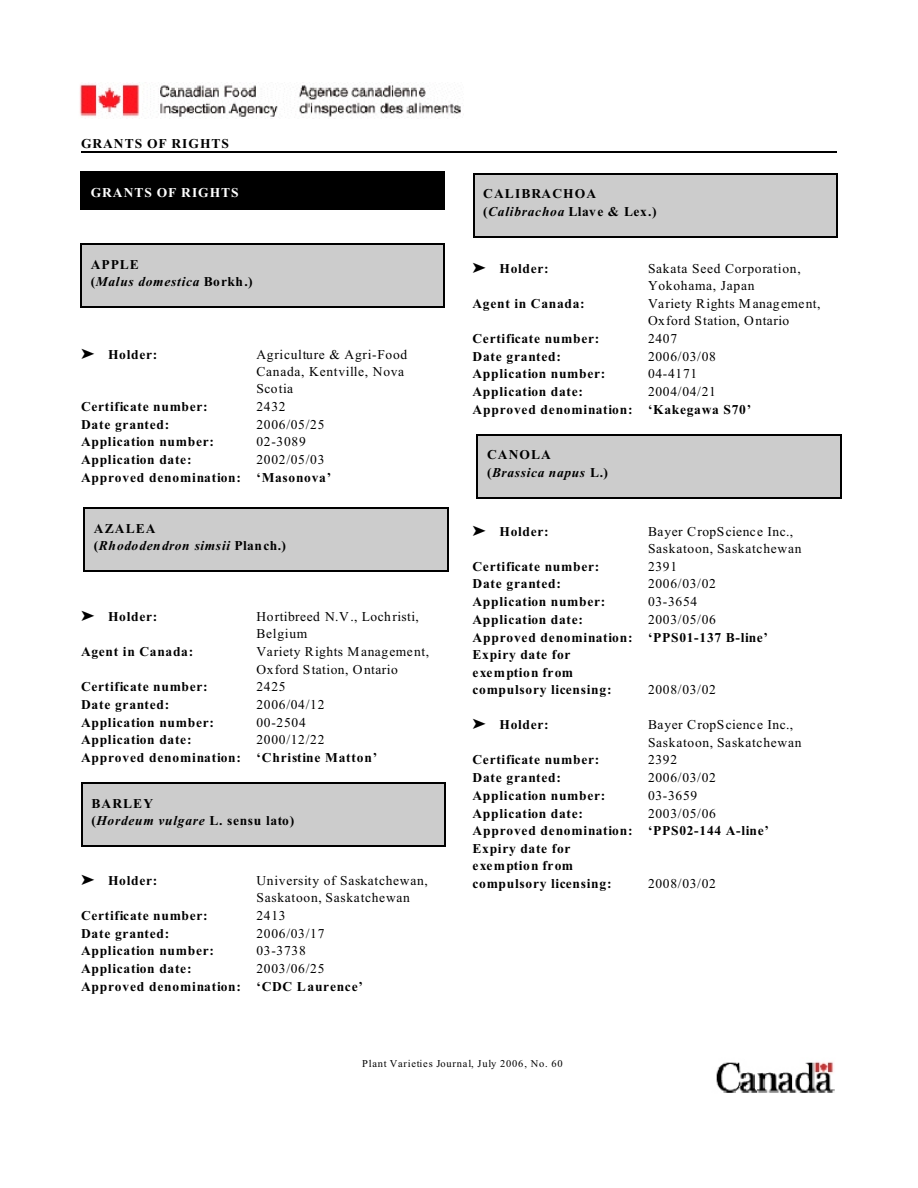
<style>
.page{position:relative;width:918px;height:1188px;background:#fff}
.page>*{position:absolute;margin:0;border:0;box-sizing:border-box;transform-origin:0 0}
.t1{font:700 13.5px/17.5px "Times New Roman";letter-spacing:.055em;color:#000}
.t2{font:13.5px/17.4px "Times New Roman";letter-spacing:.055em;color:#000}
.t3{font:13.5px/17.4px "Times New Roman";letter-spacing:.035em;color:#000}
.t4{font:italic 700 13.5px/17.5px "Times New Roman";letter-spacing:.045em;color:#000}
.t5{font:700 13.5px/17.5px "Times New Roman";letter-spacing:.08em;color:#000}
.t6{font:700 13.5px "Times New Roman";letter-spacing:.075em;color:#000}
.t7{font:700 13.5px "Times New Roman";letter-spacing:.075em;color:#fff}
.t8{font:10.5px "Times New Roman";letter-spacing:.08em;color:#000}
.s1{font-style:normal}
.s2{font-style:italic}
</style>
<div class="page">
<img style="left:79px;top:83px;width:382px;height:36px">
<hr style="left:81px;top:151px;width:756px;height:1px;background:#000">
<img style="left:716px;top:1061px;width:119px;height:32px">
<div style="left:80px;top:172px;width:364px;height:38px;background:#000"></div>
<div style="left:80px;top:244px;width:365px;height:64px;background:#ccc"></div>
<hr style="left:80px;top:244px;width:2px;height:64px;background:#000">
<hr style="left:444px;top:244px;width:1px;height:64px;background:#000">
<hr style="left:80px;top:244px;width:365px;height:1px;background:#000">
<hr style="left:80px;top:307px;width:365px;height:1px;background:#000">
<div style="left:84px;top:508px;width:364px;height:64px;background:#ccc"></div>
<hr style="left:84px;top:508px;width:1px;height:64px;background:#000">
<hr style="left:447px;top:508px;width:1px;height:64px;background:#000">
<hr style="left:84px;top:508px;width:364px;height:1px;background:#000">
<hr style="left:84px;top:571px;width:364px;height:1px;background:#000">
<div style="left:81px;top:783px;width:365px;height:64px;background:#ccc"></div>
<hr style="left:81px;top:783px;width:1px;height:64px;background:#000">
<hr style="left:445px;top:783px;width:1px;height:64px;background:#000">
<hr style="left:81px;top:783px;width:365px;height:1px;background:#000">
<hr style="left:81px;top:846px;width:365px;height:1px;background:#000">
<div style="left:473px;top:173px;width:365px;height:64px;background:#ccc"></div>
<hr style="left:473px;top:173px;width:1px;height:64px;background:#000">
<hr style="left:836px;top:173px;width:2px;height:64px;background:#000">
<hr style="left:473px;top:173px;width:365px;height:2px;background:#000">
<hr style="left:473px;top:236px;width:365px;height:1px;background:#000">
<div style="left:477px;top:434px;width:365px;height:65px;background:#ccc"></div>
<hr style="left:477px;top:434px;width:1px;height:64px;background:#000">
<hr style="left:840px;top:434px;width:2px;height:64px;background:#000">
<hr style="left:477px;top:434px;width:364px;height:2px;background:#000">
<hr style="left:477px;top:497px;width:364px;height:2px;background:#000">
<p class="t6" style="left:81px;top:139px;width:150px">GRANTS OF RIGHTS</p>
<p class="t7" style="left:91px;top:187px;width:150px">GRANTS OF RIGHTS</p>
<p class="t4" style="left:91px;top:257px;width:163px"><span class="s1">APPLE<br>(</span>Malus domestica <span class="s1">Borkh.)</span></p>
<p class="t1" style="left:108px;top:347px;width:51px">Holder:</p>
<p class="t2" style="left:256px;top:347px;width:152px">Agriculture &amp; Agri-Food<br>Canada, Kentville, Nova<br>Scotia</p>
<p class="t1" style="left:81px;top:399px;width:128px">Certificate number:</p>
<p class="t2" style="left:256px;top:399px;width:31px">2432</p>
<p class="t1" style="left:81px;top:417px;width:90px">Date granted:</p>
<p class="t2" style="left:256px;top:417px;width:69px">2006/05/25</p>
<p class="t1" style="left:81px;top:435px;width:134px">Application number:</p>
<p class="t2" style="left:256px;top:435px;width:51px">02-3089</p>
<p class="t1" style="left:81px;top:452px;width:112px">Application date:</p>
<p class="t2" style="left:256px;top:452px;width:69px">2002/05/03</p>
<p class="t1" style="left:81px;top:470px;width:252px">Approved denomination: ‘Masonova’</p>
<p class="t4" style="left:94px;top:521px;width:194px"><span class="s1">AZALEA<br>(</span>Rhododendron simsii <span class="s1">Planch.)</span></p>
<p class="t1" style="left:108px;top:609px;width:51px">Holder:</p>
<p class="t3" style="left:256px;top:609px;width:164px">Hortibreed N.V., Lochristi,<br>Belgium</p>
<p class="t1" style="left:81px;top:644px;width:114px">Agent in Canada:</p>
<p class="t3" style="left:256px;top:644px;width:174px">Variety Rights Management,<br>Oxford Station, Ontario</p>
<p class="t1" style="left:81px;top:679px;width:128px">Certificate number:</p>
<p class="t2" style="left:256px;top:679px;width:31px">2425</p>
<p class="t1" style="left:81px;top:697px;width:90px">Date granted:</p>
<p class="t2" style="left:256px;top:697px;width:69px">2006/04/12</p>
<p class="t1" style="left:81px;top:715px;width:134px">Application number:</p>
<p class="t2" style="left:256px;top:715px;width:51px">00-2504</p>
<p class="t1" style="left:81px;top:733px;width:112px">Application date:</p>
<p class="t2" style="left:256px;top:733px;width:69px">2000/12/22</p>
<p class="t1" style="left:81px;top:750px;width:298px">Approved denomination: ‘Christine Matton’</p>
<p class="t1" style="left:91px;top:796px;width:204px">BARLEY<br>(<span class="s2">Hordeum vulgare</span> L. sensu lato)</p>
<p class="t1" style="left:108px;top:873px;width:51px">Holder:</p>
<p class="t2" style="left:256px;top:873px;width:173px">University of Saskatchewan,<br>Saskatoon, Saskatchewan</p>
<p class="t1" style="left:81px;top:908px;width:128px">Certificate number:</p>
<p class="t2" style="left:256px;top:908px;width:31px">2413</p>
<p class="t1" style="left:81px;top:926px;width:90px">Date granted:</p>
<p class="t2" style="left:256px;top:926px;width:69px">2006/03/17</p>
<p class="t1" style="left:81px;top:944px;width:134px">Application number:</p>
<p class="t2" style="left:256px;top:944px;width:51px">03-3738</p>
<p class="t1" style="left:81px;top:961px;width:112px">Application date:</p>
<p class="t2" style="left:256px;top:961px;width:69px">2003/06/25</p>
<p class="t1" style="left:81px;top:979px;width:283px">Approved denomination: ‘CDC Laurence’</p>
<p class="t5" style="left:483px;top:186px;width:175px">CALIBRACHOA (<span class="s2">Calibrachoa</span> Llave &amp; Lex.)</p>
<p class="t1" style="left:500px;top:261px;width:51px">Holder:</p>
<p class="t2" style="left:648px;top:261px;width:154px">Sakata Seed Corporation,<br>Yokohama, Japan</p>
<p class="t1" style="left:472px;top:296px;width:114px">Agent in Canada:</p>
<p class="t3" style="left:648px;top:296px;width:174px">Variety Rights Management,<br>Oxford Station, Ontario</p>
<p class="t1" style="left:472px;top:331px;width:128px">Certificate number:</p>
<p class="t2" style="left:648px;top:331px;width:31px">2407</p>
<p class="t1" style="left:472px;top:349px;width:90px">Date granted:</p>
<p class="t2" style="left:648px;top:349px;width:69px">2006/03/08</p>
<p class="t1" style="left:472px;top:366px;width:134px">Application number:</p>
<p class="t2" style="left:648px;top:366px;width:51px">04-4171</p>
<p class="t1" style="left:472px;top:384px;width:112px">Application date:</p>
<p class="t2" style="left:648px;top:384px;width:69px">2004/04/21</p>
<p class="t1" style="left:472px;top:402px;width:280px">Approved denomination: ‘Kakegawa S70’</p>
<p class="t4" style="left:487px;top:447px;width:122px"><span class="s1">CANOLA (</span>Brassica napus <span class="s1">L.)</span></p>
<p class="t1" style="left:500px;top:524px;width:51px">Holder:</p>
<p class="t2" style="left:648px;top:524px;width:155px">Bayer CropScience Inc.,<br>Saskatoon, Saskatchewan</p>
<p class="t1" style="left:472px;top:559px;width:128px">Certificate number:</p>
<p class="t2" style="left:648px;top:559px;width:31px">2391</p>
<p class="t1" style="left:472px;top:576px;width:90px">Date granted:</p>
<p class="t2" style="left:648px;top:576px;width:69px">2006/03/02</p>
<p class="t1" style="left:472px;top:594px;width:134px">Application number:</p>
<p class="t2" style="left:648px;top:594px;width:51px">03-3654</p>
<p class="t1" style="left:472px;top:612px;width:112px">Application date:</p>
<p class="t2" style="left:648px;top:612px;width:69px">2003/05/06</p>
<p class="t1" style="left:472px;top:630px;width:297px">Approved denomination: ‘PPS01-137 B-line’<br>Expiry date for<br>exemption from<br>compulsory licensing:</p>
<p class="t2" style="left:648px;top:682px;width:69px">2008/03/02</p>
<p class="t1" style="left:500px;top:717px;width:51px">Holder:</p>
<p class="t2" style="left:648px;top:717px;width:155px">Bayer CropScience Inc.,<br>Saskatoon, Saskatchewan</p>
<p class="t1" style="left:472px;top:752px;width:128px">Certificate number:</p>
<p class="t2" style="left:648px;top:752px;width:31px">2392</p>
<p class="t1" style="left:472px;top:770px;width:90px">Date granted:</p>
<p class="t2" style="left:648px;top:770px;width:69px">2006/03/02</p>
<p class="t1" style="left:472px;top:788px;width:134px">Application number:</p>
<p class="t2" style="left:648px;top:788px;width:51px">03-3659</p>
<p class="t1" style="left:472px;top:806px;width:112px">Application date:</p>
<p class="t2" style="left:648px;top:806px;width:69px">2003/05/06</p>
<p class="t1" style="left:472px;top:823px;width:298px">Approved denomination: ‘PPS02-144 A-line’<br>Expiry date for<br>exemption from<br>compulsory licensing:</p>
<p class="t2" style="left:648px;top:876px;width:69px">2008/03/02</p>
<p class="t8" style="left:362px;top:1060px;width:202px">Plant Varieties Journal, July 2006, No. 60</p>
</div>
